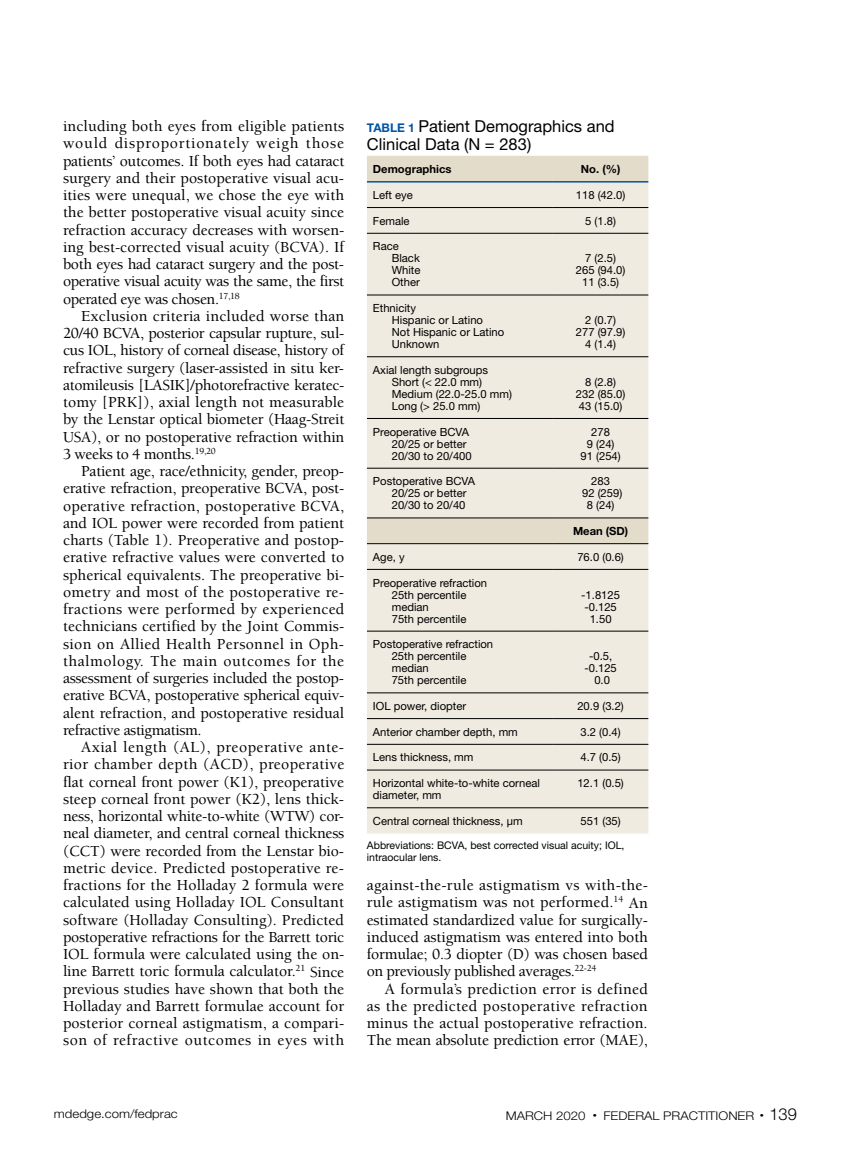
<style>
.page{position:relative;width:851px;height:1161px;background:#fff}
.page>*{position:absolute;margin:0;border:0;box-sizing:border-box;transform-origin:0 0}
.t1{font:16.5px/18px "Helvetica Neue LT Std";color:#000}
.t2{font:500 15.75px/17.2px "Berkeley Std";letter-spacing:-.01em;color:#000;text-align:justify}
.t3{font:300 12px "Helvetica Neue LT Std";color:#000;scale:1.1 1}
.t4{font:11.25px/12px "Helvetica Neue LT Std";color:#000}
.t5{font:700 11.25px "Helvetica Neue LT Std";color:#000}
.t6{font:10.5px/12.8px "Helvetica Neue LT Std";color:#000}
.s1{font-weight:700;font-size:12px;color:#0054a6}
.s2{font-size:16.5px}
</style>
<div class="page">
<div style="left:367px;top:156px;width:281px;height:25px;background:#e4dcca"></div>
<div style="left:367px;top:183px;width:281px;height:651px;background:#efebe1"></div>
<hr style="left:367px;top:207px;width:186px;height:1px;background:#000">
<hr style="left:553px;top:207px;width:95px;height:1px;background:#000">
<hr style="left:367px;top:233px;width:186px;height:1px;background:#000">
<hr style="left:553px;top:233px;width:95px;height:1px;background:#000">
<hr style="left:367px;top:295px;width:186px;height:1px;background:#000">
<hr style="left:553px;top:295px;width:95px;height:1px;background:#000">
<hr style="left:367px;top:356px;width:186px;height:1px;background:#000">
<hr style="left:553px;top:356px;width:95px;height:1px;background:#000">
<hr style="left:367px;top:418px;width:186px;height:1px;background:#000">
<hr style="left:553px;top:418px;width:95px;height:1px;background:#000">
<hr style="left:367px;top:468px;width:186px;height:1px;background:#000">
<hr style="left:553px;top:468px;width:95px;height:1px;background:#000">
<hr style="left:367px;top:518px;width:186px;height:1px;background:#000">
<hr style="left:553px;top:518px;width:95px;height:1px;background:#000">
<hr style="left:367px;top:543px;width:186px;height:1px;background:#000">
<hr style="left:553px;top:543px;width:95px;height:1px;background:#000">
<hr style="left:367px;top:569px;width:186px;height:1px;background:#000">
<hr style="left:553px;top:569px;width:95px;height:1px;background:#000">
<hr style="left:367px;top:631px;width:186px;height:1px;background:#000">
<hr style="left:553px;top:631px;width:95px;height:1px;background:#000">
<hr style="left:367px;top:693px;width:186px;height:1px;background:#000">
<hr style="left:553px;top:693px;width:95px;height:1px;background:#000">
<hr style="left:367px;top:718px;width:186px;height:1px;background:#000">
<hr style="left:553px;top:718px;width:95px;height:1px;background:#000">
<hr style="left:367px;top:744px;width:186px;height:1px;background:#000">
<hr style="left:553px;top:744px;width:95px;height:1px;background:#000">
<hr style="left:367px;top:770px;width:186px;height:1px;background:#000">
<hr style="left:553px;top:770px;width:95px;height:1px;background:#000">
<hr style="left:367px;top:808px;width:186px;height:1px;background:#000">
<hr style="left:553px;top:808px;width:95px;height:1px;background:#000">
<hr style="left:367px;top:181px;width:186px;height:2px;background:#0054a6">
<hr style="left:553px;top:181px;width:95px;height:2px;background:#0054a6">
<p class="t2" style="left:63px;top:118px;width:283px">including both eyes from eligible patients would disproportionately weigh those patients’ outcomes. If both eyes had cataract surgery and their postoperative visual acu&shy;ities were unequal, we chose the eye with the better postoperative visual acuity since refraction accuracy decreases with worsen&shy;ing best-corrected visual acuity (BCVA). If both eyes had cataract surgery and the post&shy;operative visual acuity was the same, the first operated eye was chosen.<sup>17,18</sup></p>
<p class="t2" style="left:63px;top:308px;width:283px;text-indent:18px">Exclusion criteria included worse than 20/40 BCVA, posterior capsular rupture, sul&shy;cus IOL, history of corneal disease, history of refractive surgery (laser-assisted in situ ker&shy;atomileusis [LASIK]/photorefractive keratec&shy;tomy [PRK]), axial length not measurable by the Lenstar optical biometer (Haag-Streit USA), or no postoperative refraction within 3 weeks to 4 months.<sup>19,20</sup></p>
<p class="t2" style="left:63px;top:463px;width:283px;text-indent:18px">Patient age, race/ethnicity, gender, preop&shy;erative refraction, preoperative BCVA, post&shy;operative refraction, postoperative BCVA, and IOL power were recorded from patient charts (Table 1). Preoperative and postop&shy;erative refractive values were converted to spherical equivalents. The preoperative bi&shy;ometry and most of the postoperative re&shy;fractions were performed by experienced technicians certified by the Joint Commis&shy;sion on Allied Health Personnel in Oph&shy;thalmology. The main outcomes for the assessment of surgeries included the postop&shy;erative BCVA, postoperative spherical equiv&shy;alent refraction, and postoperative residual refractive astigmatism.</p>
<p class="t2" style="left:63px;top:739px;width:283px;text-indent:18px">Axial length (AL), preoperative ante&shy;rior chamber depth (ACD), preoperative flat corneal front power (K1), preoperative steep corneal front power (K2), lens thick&shy;ness, horizontal white-to-white (WTW) cor&shy;neal diameter, and central corneal thickness (CCT) were recorded from the Lenstar bio&shy;metric device. Predicted postoperative re&shy;fractions for the Holladay 2 formula were calculated using Holladay IOL Consultant software (Holladay Consulting). Predicted postoperative refractions for the Barrett toric IOL formula were calculated using the on&shy;line Barrett toric formula calculator.<sup>21</sup> Since previous studies have shown that both the Holladay and Barrett formulae account for posterior corneal astigmatism, a compari&shy;son of refractive outcomes in eyes with</p>
<p class="t1" style="left:367px;top:117px;width:249px"><span class="s1">TABLE 1</span> Patient Demographics and<br>Clinical Data (N = 283)</p>
<p class="t5" style="left:373px;top:162px;width:80px">Demographics</p>
<p class="t5" style="left:581px;top:162px;width:41px">No. (%)</p>
<p class="t4" style="left:373px;top:189px;width:42px">Left eye</p>
<p class="t4" style="left:575px;top:189px;width:51px">118 (42.0)</p>
<p class="t4" style="left:373px;top:214px;width:38px">Female</p>
<p class="t4" style="left:585px;top:214px;width:32px">5 (1.8)</p>
<p class="t4" style="left:392px;top:240px;width:30px;text-indent:-19px">Race<br>Black<br>White<br>Other</p>
<p class="t4" style="left:575px;top:252px;width:51px;text-align:center">7 (2.5)<br>265 (94.0)<br>11 (3.5)</p>
<p class="t4" style="left:392px;top:302px;width:114px;text-indent:-19px">Ethnicity<br>Hispanic or Latino<br>Not Hispanic or Latino<br>Unknown</p>
<p class="t4" style="left:575px;top:314px;width:51px;text-align:center">2 (0.7)<br>277 (97.9)<br>4 (1.4)</p>
<p class="t4" style="left:392px;top:364px;width:122px;text-indent:-19px">Axial length subgroups<br>Short (&lt; 22.0 mm)<br>Medium (22.0-25.0 mm)<br>Long (&gt; 25.0 mm)</p>
<p class="t4" style="left:575px;top:376px;width:51px;text-align:center">8 (2.8)<br>232 (85.0)<br>43 (15.0)</p>
<p class="t4" style="left:392px;top:425px;width:82px;text-indent:-19px">Preoperative BCVA<br>20/25 or better<br>20/30 to 20/400</p>
<p class="t4" style="left:580px;top:425px;width:42px;text-align:center">278<br>9 (24)<br>91 (254)</p>
<p class="t4" style="left:392px;top:475px;width:85px;text-indent:-19px">Postoperative BCVA<br>20/25 or better<br>20/30 to 20/40</p>
<p class="t4" style="left:582px;top:475px;width:42px;text-align:center">283<br>92 (259)<br>8 (24)</p>
<p class="t5" style="left:573px;top:524px;width:57px">Mean (SD)</p>
<p class="t4" style="left:373px;top:551px;width:33px">Age, y</p>
<p class="t4" style="left:577px;top:551px;width:48px">76.0 (0.6)</p>
<p class="t4" style="left:392px;top:576px;width:97px;text-indent:-19px">Preoperative refraction<br>25th percentile median<br>75th percentile</p>
<p class="t4" style="left:581px;top:588px;width:40px;text-align:center">-1.8125 -0.125<br>1.50</p>
<p class="t4" style="left:392px;top:638px;width:103px;text-indent:-19px">Postoperative refraction<br>25th percentile median<br>75th percentile</p>
<p class="t4" style="left:584px;top:650px;width:34px;text-align:center">-0.5, -0.125<br>0.0</p>
<p class="t4" style="left:373px;top:700px;width:95px">IOL power, diopter</p>
<p class="t4" style="left:577px;top:700px;width:48px">20.9 (3.2)</p>
<p class="t4" style="left:373px;top:726px;width:146px">Anterior chamber depth, mm</p>
<p class="t4" style="left:580px;top:726px;width:42px">3.2 (0.4)</p>
<p class="t4" style="left:373px;top:751px;width:102px">Lens thickness, mm</p>
<p class="t4" style="left:580px;top:751px;width:42px">4.7 (0.5)</p>
<p class="t4" style="left:373px;top:777px;width:169px">Horizontal white-to-white corneal diameter, mm</p>
<p class="t4" style="left:577px;top:777px;width:48px">12.1 (0.5)</p>
<p class="t4" style="left:373px;top:815px;width:151px">Central corneal thickness, μm</p>
<p class="t4" style="left:580px;top:815px;width:42px">551 (35)</p>
<p class="t6" style="left:367px;top:838px;width:259px">Abbreviations: BCVA, best corrected visual acuity; IOL, intraocular lens.</p>
<p class="t2" style="left:367px;top:877px;width:283px">against-the-rule astigmatism vs with-the&shy;rule astigmatism was not performed.<sup>14</sup> An estimated standardized value for surgically&shy;induced astigmatism was entered into both formulae; 0.3 diopter (D) was chosen based on previously published averages.<sup>22-24</sup></p>
<p class="t2" style="left:367px;top:980px;width:283px;text-indent:18px">A formula’s prediction error is defined as the predicted postoperative refraction minus the actual postoperative refraction.<br>The mean absolute prediction error (MAE),</p>
<p class="t3" style="left:54px;top:1107px;width:114px">mdedge.com/fedprac</p>
<p class="t3" style="left:505px;top:1109px;width:266px">MARCH 2020 <sup>•</sup> FEDERAL PRACTITIONER <sup>•</sup> <span class="s2">139</span></p>
</div>
